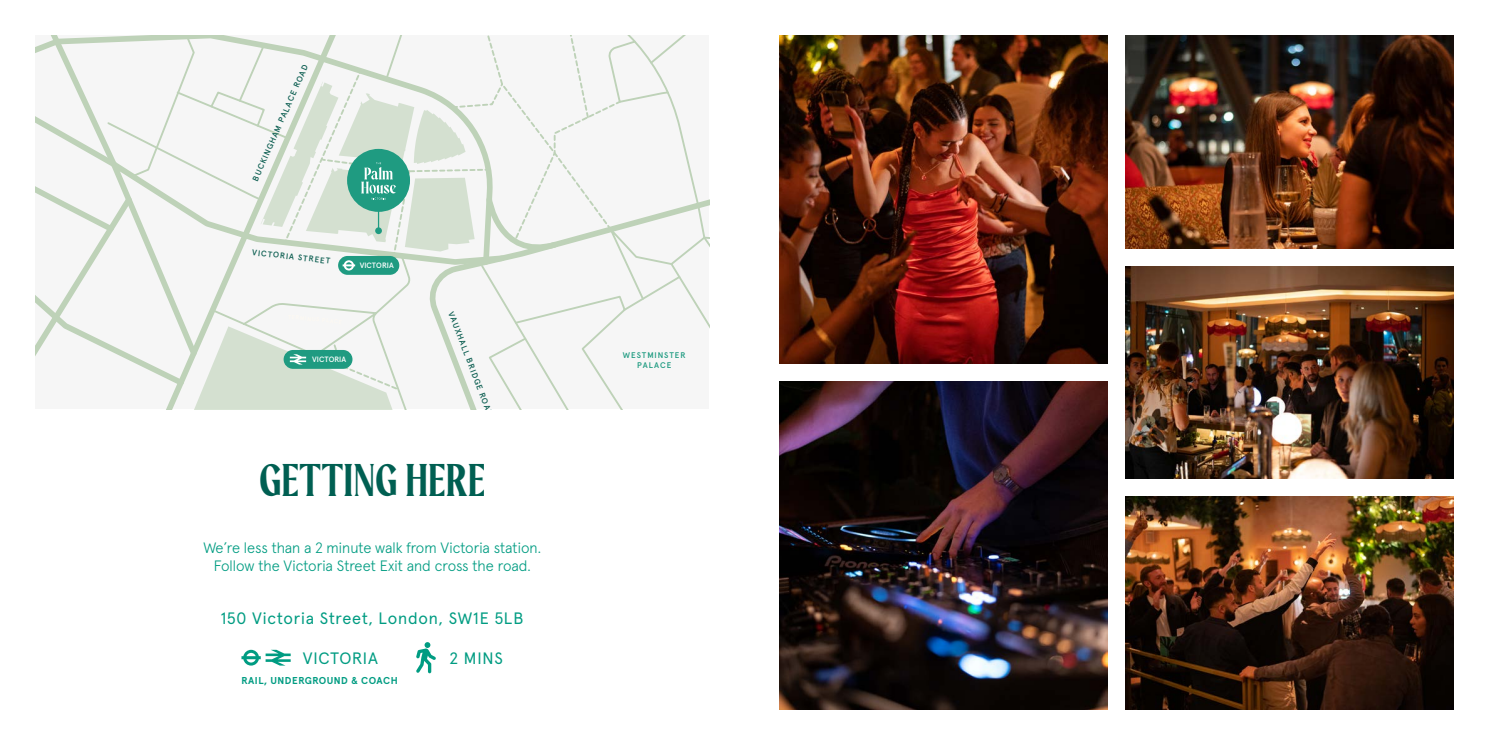
<style>
.page{position:relative;width:1489px;height:745px;background:#fff}
.page>*{position:absolute;margin:0;border:0;box-sizing:border-box;transform-origin:0 0}
.t1{font:40px "Morning Memories";color:#005f52}
.t2{font:16.5px "Apercu Pro";letter-spacing:.05em;color:#009c82}
.t3{font:300 15px/18px "Apercu Pro";color:#009c82;text-align:center}
.t4{font:700 10px "Apercu Pro";letter-spacing:.05em;color:#009c82}
.t5{font:500 8.12px "Apercu Pro";color:#0f6053}
.t6{font:500 8.12px/9.9px "Apercu Pro";letter-spacing:.11em;color:#1f9b81;text-align:center}
.t7{font:500 7.75px "Apercu Pro";color:#fff}
</style>
<div class="page">
<svg style="left:35px;top:35px;width:674px;height:374px"></svg>
<svg style="left:241px;top:649px;width:50px;height:16px"></svg>
<svg style="left:416px;top:642px;width:20px;height:30px"></svg>
<img style="left:780px;top:35px;width:327px;height:328px">
<img style="left:1125px;top:35px;width:328px;height:213px">
<img style="left:1125px;top:266px;width:328px;height:212px">
<img style="left:1125px;top:496px;width:328px;height:213px">
<img style="left:780px;top:381px;width:327px;height:328px">
<p class="t5" style="left:249px;top:178px;width:128px;rotate:-66deg">BUCKINGHAM PALACE ROAD</p>
<p class="t5" style="left:253px;top:246px;width:80px;rotate:6deg">VICTORIA STREET</p>
<p class="t7" style="left:360px;top:259px;width:35px">VICTORIA</p>
<p class="t5" style="left:456px;top:309px;width:112px;rotate:69deg">VAUXHALL BRIDGE ROAD</p>
<p class="t7" style="left:312px;top:353px;width:35px">VICTORIA</p>
<p class="t6" style="left:623px;top:350px;width:64px">WESTMINSTER<br>PALACE</p>
<h1 class="t1" style="left:259px;top:453px;width:228px">GETTING HERE</h1>
<p class="t3" style="left:203px;top:537px;width:339px">We’re less than a 2 minute walk from Victoria station.<br>Follow the Victoria Street Exit and cross the road.</p>
<p class="t2" style="left:221px;top:605px;width:304px">150 Victoria Street, London, SW1E 5LB</p>
<p class="t2" style="left:303px;top:645px;width:77px">VICTORIA</p>
<p class="t4" style="left:241px;top:671px;width:158px">RAIL, UNDERGROUND &amp; COACH</p>
<p class="t2" style="left:450px;top:645px;width:55px">2 MINS</p>
</div>
